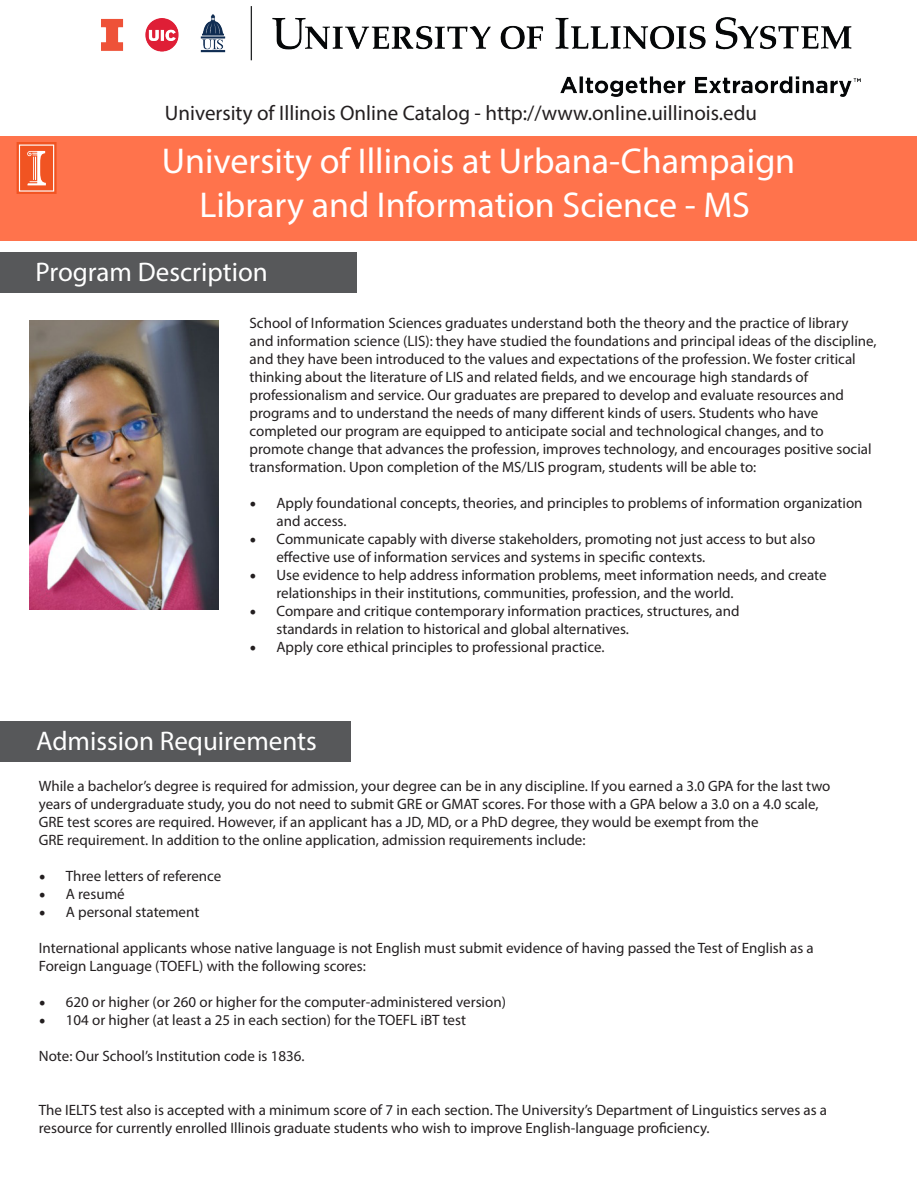
<style>
.page{position:relative;width:918px;height:1188px;background:#fff}
.page>*{position:absolute;margin:0;border:0;box-sizing:border-box;transform-origin:0 0}
.t1{font:36px/43.2px "Myriad Pro";color:#fff;text-align:center}
.t2{font:27px "Myriad Pro";color:#fff}
.t3{font:21px "Myriad Pro";color:#231f20}
.t4{font:15px/18px "Myriad Pro";color:#231f20}
.s1{font-family:"Minion Pro";font-size:18px}
</style>
<div class="page">
<div style="left:0;top:136px;width:916px;height:105px;background:#ff734c"></div>
<div style="left:0;top:252px;width:356px;height:41px;background:#57585a"></div>
<div style="left:0;top:721px;width:351px;height:41px;background:#57585a"></div>
<div style="left:17px;top:142px;width:40px;height:52px;border:4px solid #f15422"></div>
<div style="left:19px;top:145px;width:35px;height:47px;background:#f15422;border:1px solid #fff"></div>
<svg style="left:27px;top:151px;width:19px;height:34px"></svg>
<img style="left:29px;top:321px;width:189px;height:289px">
<img style="left:101px;top:6px;width:759px;height:90px">
<p class="t3" style="left:165px;top:100px;width:594px">University of Illinois Online Catalog - http://www.online.uillinois.edu</p>
<p class="t1" style="left:162px;top:139px;width:635px">University of Illinois at Urbana-Champaign<br>Library and Information Science - MS</p>
<p class="t2" style="left:36px;top:256px;width:234px">Program Description</p>
<p class="t4" style="left:249px;top:313px;width:629px">School of Information Sciences graduates understand both the theory and the practice of library<br>and information science (LIS): they have studied the foundations and principal ideas of the discipline, and they have been introduced to the values and expectations of the profession. We foster critical thinking about the literature of LIS and related fields, and we encourage high standards of professionalism and service. Our graduates are prepared to develop and evaluate resources and programs and to understand the needs of many different kinds of users. Students who have completed our program are equipped to anticipate social and technological changes, and to promote change that advances the profession, improves technology, and encourages positive social transformation. Upon completion of the MS/LIS program, students will be able to:</p>
<p class="t4" style="left:276px;top:493px;width:588px;text-indent:-27px"><span class="s1">•</span> Apply foundational concepts, theories, and principles to problems of information organization and access.</p>
<p class="t4" style="left:276px;top:529px;width:540px;text-indent:-27px"><span class="s1">•</span> Communicate capably with diverse stakeholders, promoting not just access to but also effective use of information services and systems in specific contexts.</p>
<p class="t4" style="left:276px;top:565px;width:552px;text-indent:-27px"><span class="s1">•</span> Use evidence to help address information problems, meet information needs, and create relationships in their institutions, communities, profession, and the world.</p>
<p class="t4" style="left:276px;top:601px;width:465px;text-indent:-27px"><span class="s1">•</span> Compare and critique contemporary information practices, structures, and standards in relation to historical and global alternatives.</p>
<p class="t4" style="left:249px;top:637px;width:357px"><span class="s1">•</span> Apply core ethical principles to professional practice.</p>
<p class="t2" style="left:36px;top:724px;width:282px">Admission Requirements</p>
<p class="t4" style="left:39px;top:777px;width:793px">While a bachelor’s degree is required for admission, your degree can be in any discipline. If you earned a 3.0 GPA for the last two years of undergraduate study, you do not need to submit GRE or GMAT scores. For those with a GPA below a 3.0 on a 4.0 scale, GRE test scores are required. However, if an applicant has a JD, MD, or a PhD degree, they would be exempt from the<br>GRE requirement. In addition to the online application, admission requirements include:</p>
<p class="t4" style="left:39px;top:867px;width:184px"><span class="s1">•</span> Three letters of reference</p>
<p class="t4" style="left:39px;top:885px;width:87px"><span class="s1">•</span> A resumé</p>
<p class="t4" style="left:39px;top:903px;width:162px"><span class="s1">•</span> A personal statement</p>
<p class="t4" style="left:39px;top:939px;width:777px">International applicants whose native language is not English must submit evidence of having passed the Test of English as a<br>Foreign Language (TOEFL) with the following scores:</p>
<p class="t4" style="left:39px;top:993px;width:469px"><span class="s1">•</span> 620 or higher (or 260 or higher for the computer-administered version)</p>
<p class="t4" style="left:39px;top:1011px;width:429px"><span class="s1">•</span> 104 or higher (at least a 25 in each section) for the TOEFL iBT test</p>
<p class="t4" style="left:39px;top:1047px;width:267px">Note: Our School’s Institution code is 1836.</p>
<p class="t4" style="left:39px;top:1101px;width:790px">The IELTS test also is accepted with a minimum score of 7 in each section. The University’s Department of Linguistics serves as a resource for currently enrolled Illinois graduate students who wish to improve English-language proficiency.</p>
</div>
